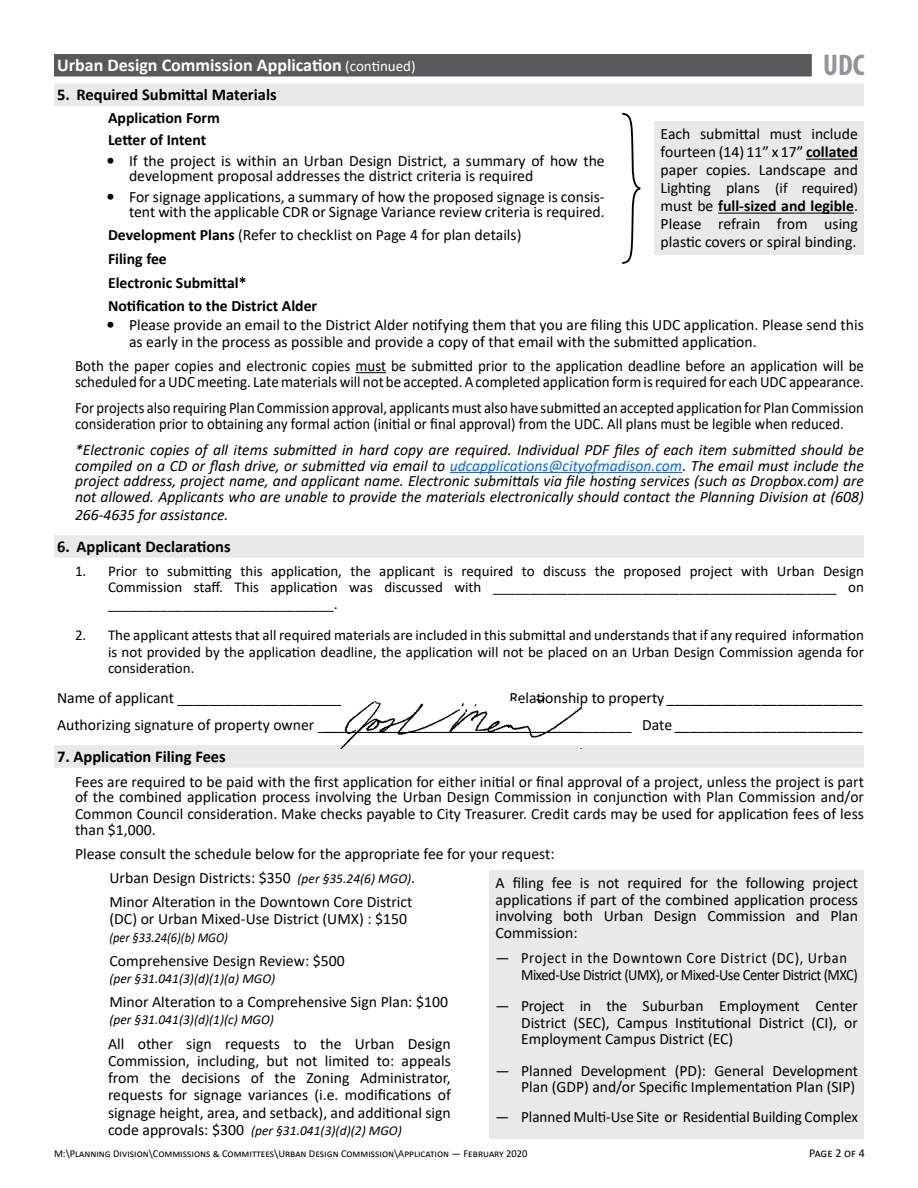
<style>
.page{position:relative;width:918px;height:1188px;background:#fff}
.page>*{position:absolute;margin:0;border:0;box-sizing:border-box;transform-origin:0 0}
.t1{font:700 condensed 30px "Myriad Pro";color:#939598}
.t2{font:700 18px "Calibri";color:#fff}
.t3{font:700 16.5px "Calibri";color:#000}
.t4{font:15.75px/16.5px "Calibri";color:#000}
.t5{font:italic 15.75px/15.8px "Calibri";color:#000;text-align:justify}
.t6{font:15.75px/15.8px "Calibri";color:#000;scale:.93 1}
.t7{font:15.75px/15.8px "Calibri";color:#000;scale:.95 1}
.t8{font:700 15.75px/24px "Calibri";color:#000}
.t9{font:15.75px/16.5px "Calibri";letter-spacing:-.03em;color:#000}
.t10{font:15.75px "Calibri";color:#000;scale:.96 1}
.t11{font:15px/16.5px "Calibri";color:#000;text-align:justify}
.t12{font:italic 13.5px "Calibri";color:#000}
.t13{font:italic 13.5px "Calibri";color:#000;scale:.92 1}
.t14{font:12px "Calibri";letter-spacing:-.005em;color:#000}
.t15{font:10.5px "Calibri";color:#000}
.s1{font-weight:400;font-size:15px}
.s2{font-weight:700;font-size:16.5px}
.s3{font-weight:400}
.s4{font-weight:700}
.s5{font-size:15px}
.s6{color:#06f}
.s7{font-style:italic}
.s8{font-style:normal}
.s9{font-style:italic;font-size:13.5px}
.s10{font-style:normal;font-size:15.75px}
</style>
<div class="page">
<div style="left:54px;top:54px;width:758px;height:22px;background:#58595b"></div>
<div style="left:655px;top:122px;width:209px;height:133px;background:#e9e9ea"></div>
<hr style="left:806px;top:159px;width:52px;height:1px;background:#000">
<hr style="left:718px;top:213px;width:136px;height:1px;background:#000">
<svg style="left:622px;top:112px;width:19px;height:152px"></svg>
<div style="left:490px;top:870px;width:374px;height:268px;background:#e9e9ea"></div>
<div style="left:54px;top:83px;width:810px;height:23px;background:#e9e9ea"></div>
<hr style="left:356px;top:372px;width:30px;height:1px;background:#000">
<hr style="left:450px;top:472px;width:232px;height:1px;background:#06f">
<div style="left:54px;top:535px;width:810px;height:23px;background:#e9e9ea"></div>
<div style="left:54px;top:745px;width:810px;height:23px;background:#e9e9ea"></div>
<img style="left:324px;top:697px;width:258px;height:52px">
<p class="t2" style="left:57px;top:52px;width:360px">Urban Design Commission Application <span class="s1">(continued)</span></p>
<h1 class="t1" style="left:823px;top:46px;width:43px">UDC</h1>
<p class="t3" style="left:57px;top:83px;width:221px">5. Required Submittal Materials</p>
<p class="t8" style="left:108px;top:106px;width:113px;line-height:22.5px">Application Form<br>Letter of Intent</p>
<p class="t4" style="left:129px;top:153px;width:477px;line-height:15px;text-indent:-22px"><span class="s2">•</span> If the project is within an Urban Design District, a summary of how the development proposal addresses the district criteria is required</p>
<p class="t4" style="left:106px;top:189px;width:500px;line-height:15px;text-align:right"><span class="s2">•</span> For signage applications, a summary of how the proposed signage is consis&shy;tent with the applicable CDR or Signage Variance review criteria is required.</p>
<p class="t8" style="left:108px;top:222px;width:415px">Development Plans <span class="s3">(Refer to checklist on Page 4 for plan details)<br></span>Filing fee<br>Electronic Submittal*</p>
<p class="t4" style="left:661px;top:125px;width:199px;line-height:18px;text-align:justify">Each submittal must include fourteen (14) 11” x 17” <span class="s4">collated </span>paper copies. Landscape and Lighting plans <span class="s5">(if required) </span>must be <span class="s4">full-sized and legible</span>.<br>Please refrain from using plastic covers or spiral binding.</p>
<p class="t8" style="left:108px;top:293px;width:211px">Notification to the District Alder</p>
<p class="t4" style="left:129px;top:316px;width:736px;line-height:17.2px;text-indent:-22px"><span class="s2">•</span> Please provide an email to the District Alder notifying them that you are filing this UDC application. Please send this as early in the process as possible and provide a copy of that email with the submitted application.</p>
<p class="t7" style="left:75px;top:357px;width:832px">Both the paper copies and electronic copies must be submitted prior to the application deadline before an application will be scheduled for aUDCmeeting. Latematerials will not be accepted. A completed application formisrequired for eachUDC appearance.</p>
<p class="t6" style="left:75px;top:399px;width:850px">For projects also requiring Plan Commission approval, applicantsmust also have submitted an accepted application for Plan Commission consideration prior to obtaining any formal action (initial or final approval) from the UDC. All plans must be legible when reduced.</p>
<p class="t5" style="left:75px;top:441px;width:791px">*Electronic copies of all items submitted in hard copy are required. Individual PDF files of each item submitted should be compiled on a CD or flash drive, or submitted via email to <span class="s6">udcapplications@cityofmadison.com</span>. The email must include the project address, project name, and applicant name. Electronic submittals via file hosting services (such as Dropbox.com) are not allowed. Applicants who are unable to provide the materials electronically should contact the Planning Division at (608)</p>
<p class="t5" style="left:75px;top:506px;width:155px">266-4635 for assistance.</p>
<p class="t3" style="left:57px;top:535px;width:175px">6. Applicant Declarations</p>
<p class="t11" style="left:108px;top:562px;width:757px;text-indent:-33px">1. Prior to submitting this application, the applicant is required to discuss the proposed project with Urban Design Commission staff. This application was discussed with ______________________________________________ on ______________________________.</p>
<p class="t11" style="left:108px;top:627px;width:758px;text-indent:-33px">2. The applicant attests that all required materials are included in this submittal and understands that if any required information is not provided by the application deadline, the application will not be placed on an Urban Design Commission agenda for consideration.</p>
<p class="t4" style="left:57px;top:684px;width:808px;line-height:27px">Name of applicant _________________________________________ Relationship to property <span class="s7">_________________________<br></span>Authorizing signature of property owner __</p>
<p class="t5" style="left:522px;top:716px;width:344px"><span class="s8">______________ Date</span> ________________________</p>
<p class="t3" style="left:57px;top:745px;width:170px">7. Application Filing Fees</p>
<p class="t4" style="left:75px;top:774px;width:791px;line-height:15px">Fees are required to be paid with the first application for either initial or final approval of a project, unless the project is part of the combined application process involving the Urban Design Commission in conjunction with Plan Commission and/or</p>
<p class="t4" style="left:75px;top:805px;width:790px">Common Council consideration. Make checks payable to City Treasurer. Credit cards may be used for application fees of less than $1,000.</p>
<p class="t4" style="left:75px;top:845px;width:481px">Please consult the schedule below for the appropriate fee for your request:</p>
<p class="t4" style="left:110px;top:865px;width:307px;line-height:24px">Urban Design Districts: $350 <span class="s9">(per §35.24(6) MGO)</span>.<br>Minor Alteration in the Downtown Core District</p>
<p class="t4" style="left:110px;top:910px;width:299px">(DC) or Urban Mixed-Use District (UMX) : $150</p>
<p class="t13" style="left:110px;top:928px;width:130px">(per §33.24(6)(b) MGO)</p>
<p class="t4" style="left:110px;top:952px;width:237px">Comprehensive Design Review: $500</p>
<p class="t12" style="left:110px;top:969px;width:167px">(per §31.041(3)(d)(1)(a) MGO)</p>
<p class="t4" style="left:110px;top:993px;width:340px">Minor Alteration to a Comprehensive Sign Plan: $100</p>
<p class="t12" style="left:110px;top:1010px;width:166px">(per §31.041(3)(d)(1)(c) MGO)</p>
<p class="t4" style="left:108px;top:1034px;width:345px;line-height:17.2px;text-align:justify">All other sign requests to the Urban Design Commission, including, but not limited to: appeals from the decisions of the Zoning Administrator, requests for signage variances (i.e. modifications of signage height, area, and setback), and additional sign</p>
<p class="t12" style="left:108px;top:1121px;width:295px"><span class="s10">code approvals: $300</span> (per §31.041(3)(d)(2) MGO)</p>
<p class="t4" style="left:496px;top:874px;width:364px;text-align:justify">A filing fee is not required for the following project applications if part of the combined application process involving both Urban Design Commission and Plan Commission:</p>
<p class="t9" style="left:521px;top:949px;width:338px;text-indent:-26px">— Project in the Downtown Core District (DC), Urban<br>Mixed‐Use District (UMX), or Mixed-Use Center District (MXC)</p>
<p class="t4" style="left:521px;top:997px;width:338px;text-align:justify;text-indent:-26px">— Project in the Suburban Employment Center District (SEC), Campus Institutional District (CI), or Employment Campus District (EC)</p>
<p class="t4" style="left:496px;top:1062px;width:364px;text-align:right">— Planned Development (PD): General Development<br>Plan (GDP) and/or Specific Implementation Plan (SIP)</p>
<p class="t10" style="left:496px;top:1106px;width:379px">— Planned Multi-Use Site or Residential Building Complex</p>
<p class="t15" style="left:54px;top:1146px;width:475px">M:\Planning Division\Commissions &amp; Committees\Urban Design Commission\Application — February 2020</p>
<p class="t14" style="left:809px;top:1145px;width:57px">Page 2 of 4</p>
</div>
